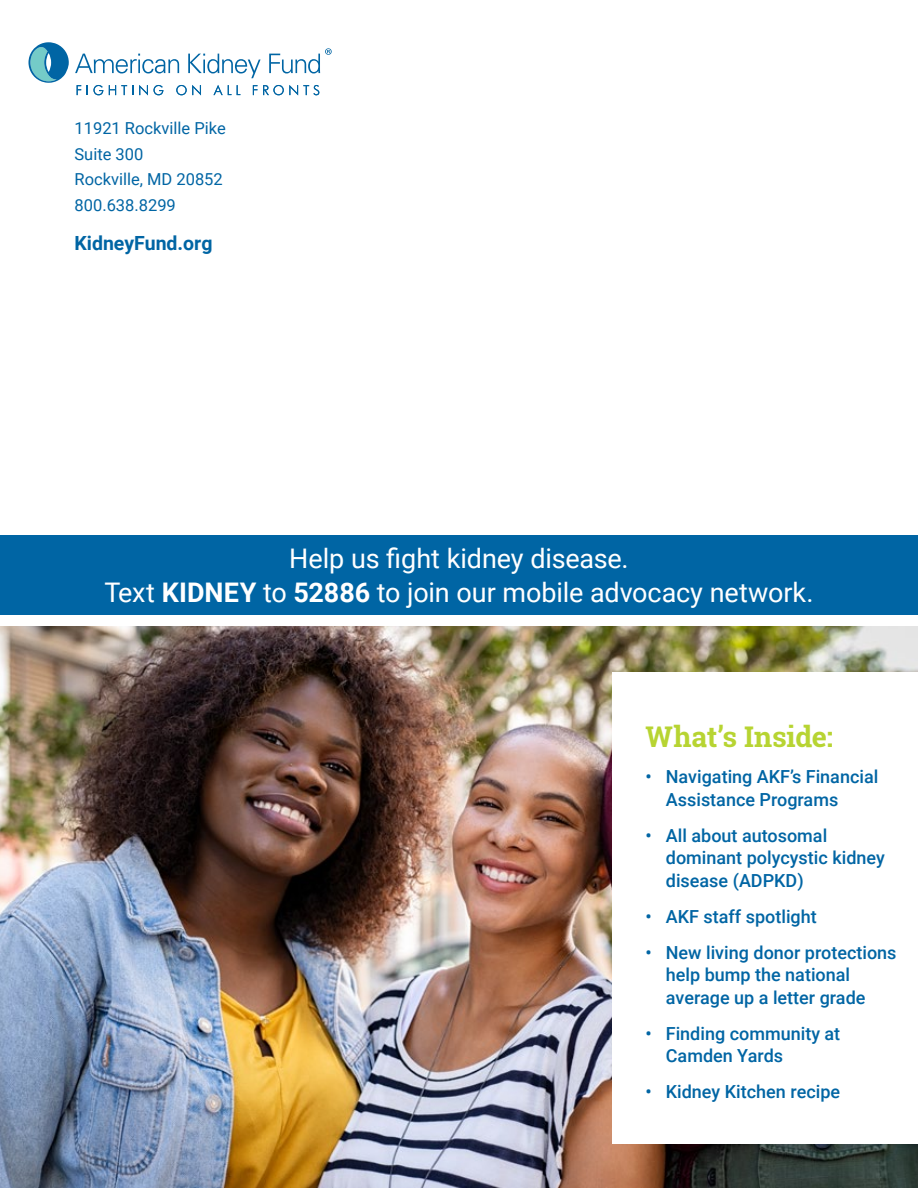
<style>
.page{position:relative;width:918px;height:1188px;background:#fff}
.page>*{position:absolute;margin:0;border:0;box-sizing:border-box;transform-origin:0 0}
.t1{font:700 28.5px "Roboto Slab";letter-spacing:-.005em;color:#b7d432}
.t2{font:27px/34.5px "Roboto";letter-spacing:-.005em;color:#fff;text-align:center}
.t3{font:700 19.5px "Roboto";color:#0065a4}
.t4{font:500 18px/22.5px "Roboto";color:#0065a4}
.t5{font:16.5px/25.5px "Roboto";color:#0065a4}
.s1{font-weight:700}
</style>
<div class="page">
<svg style="left:75px;top:54px;width:104px;height:19px"></svg>
<svg style="left:188px;top:54px;width:73px;height:24px"></svg>
<svg style="left:269px;top:48px;width:63px;height:25px"></svg>
<svg style="left:28px;top:42px;width:41px;height:41px"></svg>
<svg style="left:77px;top:85px;width:4px;height:10px"></svg>
<svg style="left:87px;top:85px;width:16px;height:10px"></svg>
<svg style="left:109px;top:85px;width:24px;height:10px"></svg>
<svg style="left:139px;top:85px;width:9px;height:10px"></svg>
<svg style="left:154px;top:85px;width:9px;height:10px"></svg>
<svg style="left:176px;top:85px;width:25px;height:10px"></svg>
<svg style="left:214px;top:85px;width:17px;height:10px"></svg>
<svg style="left:237px;top:85px;width:3px;height:10px"></svg>
<svg style="left:253px;top:85px;width:4px;height:10px"></svg>
<svg style="left:263px;top:85px;width:56px;height:10px"></svg>
<img style="left:0;top:626px;width:918px;height:562px">
<div style="left:612px;top:672px;width:306px;height:472px;background:#fff"></div>
<div style="left:0;top:536px;width:918px;height:79px;background:#0065a4"></div>
<p class="t5" style="left:75px;top:115px;width:153px">11921 Rockville Pike<br>Suite 300<br>Rockville, MD 20852<br>800.638.8299</p>
<p class="t3" style="left:75px;top:229px;width:140px">KidneyFund.org</p>
<h2 class="t2" style="left:104px;top:540px;width:711px">Help us fight kidney disease.<br>Text <span class="s1">KIDNEY</span> to <span class="s1">52886</span> to join our mobile advocacy network.</h2>
<h1 class="t1" style="left:646px;top:717px;width:189px">What’s Inside:</h1>
<p class="t4" style="left:666px;top:765px;width:214px;text-indent:-20px">• Navigating AKF’s Financial<br>Assistance Programs</p>
<p class="t4" style="left:666px;top:823px;width:221px;text-indent:-20px">• All about autosomal dominant polycystic kidney disease (ADPKD)</p>
<p class="t4" style="left:646px;top:904px;width:173px">• AKF staff spotlight</p>
<p class="t4" style="left:666px;top:940px;width:232px;text-indent:-20px">• New living donor protections help bump the national average up a letter grade</p>
<p class="t4" style="left:666px;top:1021px;width:176px;text-indent:-20px">• Finding community at<br>Camden Yards</p>
<p class="t4" style="left:646px;top:1080px;width:196px">• Kidney Kitchen recipe</p>
</div>
